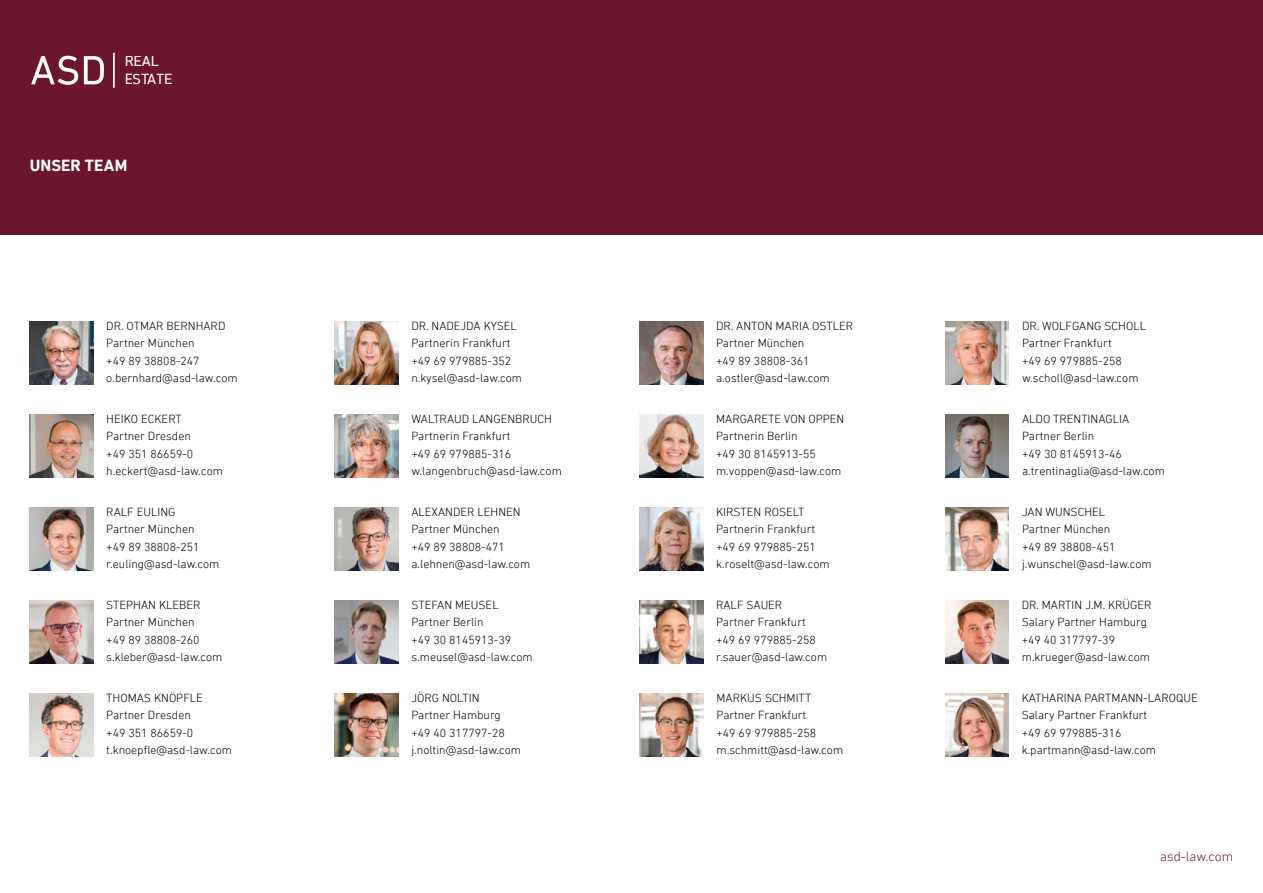
<style>
.page{position:relative;width:1263px;height:893px;background:#fff}
.page>*{position:absolute;margin:0;border:0;box-sizing:border-box;transform-origin:0 0}
.t1{font:700 16.5px "DIN Next LT Pro";letter-spacing:.005em;color:#fff}
.t2{font:15px/17.9px "DIN Next LT Pro";color:#fff}
.t3{font:300 13.5px "DIN Next LT Pro";color:#6c162e}
.t4{font:300 12px/17.2px "DIN Next LT Pro";color:#000}
</style>
<div class="page">
<div style="left:0;top:0;width:1263px;height:234px;background:#6c162e"></div>
<svg style="left:31px;top:56px;width:47px;height:29px"></svg>
<svg style="left:84px;top:56px;width:20px;height:28px"></svg>
<hr style="left:113px;top:53px;width:2px;height:35px;background:#fff">
<img style="left:335px;top:414px;width:64px;height:64px">
<img style="left:335px;top:507px;width:64px;height:64px">
<img style="left:945px;top:600px;width:64px;height:64px">
<img style="left:639px;top:693px;width:64px;height:64px">
<img style="left:945px;top:321px;width:64px;height:64px">
<img style="left:335px;top:321px;width:64px;height:64px">
<img style="left:30px;top:321px;width:64px;height:64px">
<img style="left:30px;top:414px;width:64px;height:64px">
<img style="left:30px;top:693px;width:64px;height:64px">
<img style="left:30px;top:507px;width:64px;height:64px">
<img style="left:30px;top:600px;width:64px;height:64px">
<img style="left:639px;top:600px;width:64px;height:64px">
<img style="left:639px;top:507px;width:64px;height:64px">
<img style="left:639px;top:321px;width:64px;height:64px">
<img style="left:639px;top:414px;width:64px;height:64px">
<img style="left:335px;top:693px;width:64px;height:64px">
<img style="left:335px;top:600px;width:64px;height:64px">
<img style="left:945px;top:507px;width:64px;height:64px">
<img style="left:945px;top:414px;width:64px;height:64px">
<img style="left:945px;top:693px;width:64px;height:64px">
<p class="t2" style="left:124px;top:52px;width:50px">REAL<br>ESTATE</p>
<h1 class="t1" style="left:30px;top:155px;width:99px">UNSER TEAM</h1>
<p class="t4" style="left:106px;top:317px;width:133px">DR. OTMAR BERNHARD<br>Partner München<br>+49 89 38808-247 o.bernhard@asd-law.com</p>
<p class="t4" style="left:106px;top:410px;width:118px">HEIKO ECKERT<br>Partner Dresden<br>+49 351 86659-0 h.eckert@asd-law.com</p>
<p class="t4" style="left:106px;top:503px;width:115px">RALF EULING<br>Partner München<br>+49 89 38808-251 r.euling@asd-law.com</p>
<p class="t4" style="left:106px;top:596px;width:118px">STEPHAN KLEBER<br>Partner München<br>+49 89 38808-260 s.kleber@asd-law.com</p>
<p class="t4" style="left:106px;top:689px;width:127px">THOMAS KNÖPFLE<br>Partner Dresden<br>+49 351 86659-0 t.knoepfle@asd-law.com</p>
<p class="t4" style="left:411px;top:317px;width:112px">DR. NADEJDA KYSEL<br>Partnerin Frankfurt +49 69 979885-352 n.kysel@asd-law.com</p>
<p class="t4" style="left:411px;top:410px;width:152px">WALTRAUD LANGENBRUCH<br>Partnerin Frankfurt<br>+49 69 979885-316 w.langenbruch@asd-law.com</p>
<p class="t4" style="left:411px;top:503px;width:120px">ALEXANDER LEHNEN<br>Partner München<br>+49 89 38808-471 a.lehnen@asd-law.com</p>
<p class="t4" style="left:411px;top:596px;width:123px">STEFAN MEUSEL<br>Partner Berlin<br>+49 30 8145913-39 s.meusel@asd-law.com</p>
<p class="t4" style="left:411px;top:689px;width:111px">JÖRG NOLTIN<br>Partner Hamburg +49 40 317797-28 j.noltin@asd-law.com</p>
<p class="t4" style="left:716px;top:317px;width:139px">DR. ANTON MARIA OSTLER<br>Partner München<br>+49 89 38808-361 a.ostler@asd-law.com</p>
<p class="t4" style="left:716px;top:410px;width:130px">MARGARETE VON OPPEN<br>Partnerin Berlin<br>+49 30 8145913-55 m.voppen@asd-law.com</p>
<p class="t4" style="left:716px;top:503px;width:115px">KIRSTEN ROSELT<br>Partnerin Frankfurt +49 69 979885-251 k.roselt@asd-law.com</p>
<p class="t4" style="left:716px;top:596px;width:113px">RALF SAUER<br>Partner Frankfurt +49 69 979885-258 r.sauer@asd-law.com</p>
<p class="t4" style="left:716px;top:689px;width:128px">MARKUS SCHMITT<br>Partner Frankfurt<br>+49 69 979885-258 m.schmitt@asd-law.com</p>
<p class="t4" style="left:1022px;top:317px;width:126px">DR. WOLFGANG SCHOLL<br>Partner Frankfurt<br>+49 69 979885-258 w.scholl@asd-law.com</p>
<p class="t4" style="left:1022px;top:410px;width:144px">ALDO TRENTINAGLIA<br>Partner Berlin<br>+49 30 8145913-46 a.trentinaglia@asd-law.com</p>
<p class="t4" style="left:1022px;top:503px;width:131px">JAN WUNSCHEL<br>Partner München<br>+49 89 38808-451 j.wunschel@asd-law.com</p>
<p class="t4" style="left:1022px;top:596px;width:131px">DR. MARTIN J.M. KRÜGER<br>Salary Partner Hamburg +49 40 317797-39 m.krueger@asd-law.com</p>
<p class="t4" style="left:1022px;top:689px;width:178px">KATHARINA PARTMANN-LAROQUE<br>Salary Partner Frankfurt<br>+49 69 979885-316 k.partmann@asd-law.com</p>
<p class="t3" style="left:1160px;top:848px;width:74px">asd-law.com</p>
</div>
